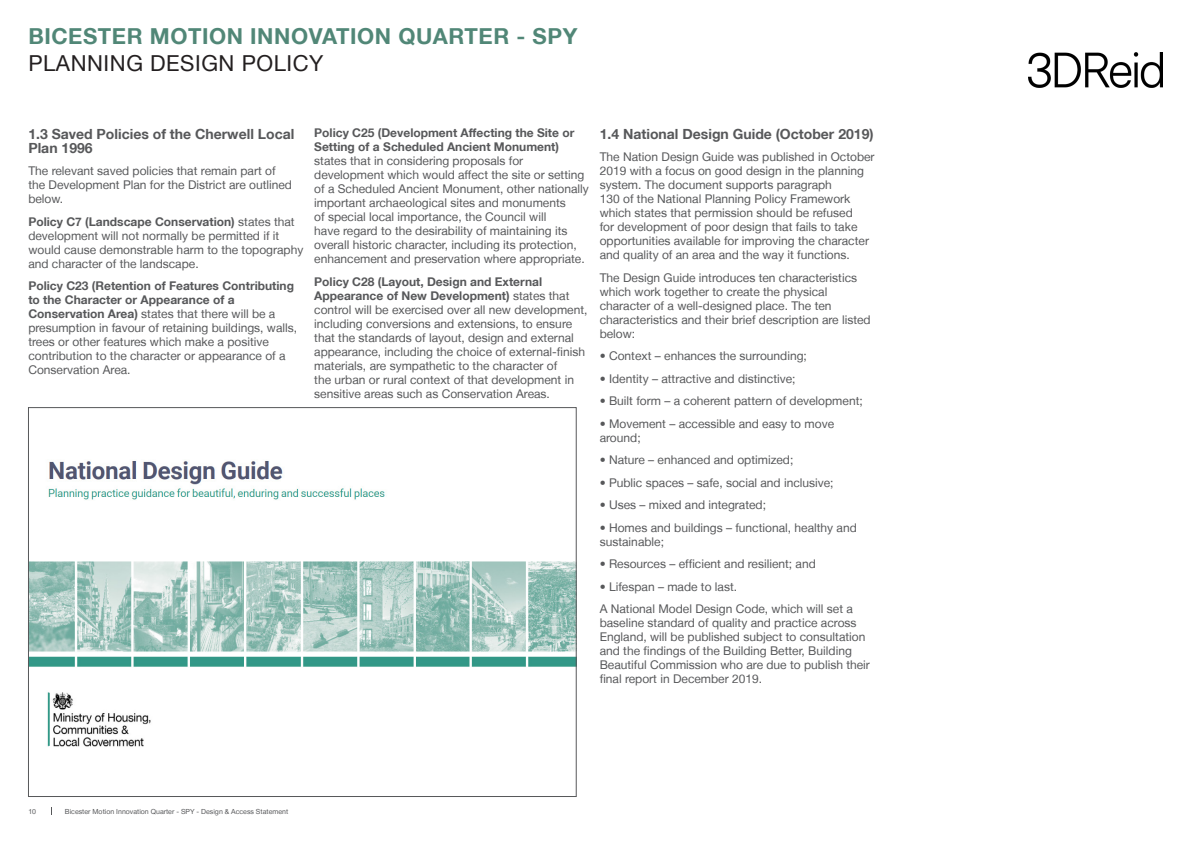
<style>
.page{position:relative;width:1191px;height:842px;background:#fff}
.page>*{position:absolute;margin:0;border:0;box-sizing:border-box;transform-origin:0 0}
.t1{font:700 22px "Helvetica Neue LT";letter-spacing:.025em;color:#518777}
.CHAPTER_Title{font:22px "Helvetica Neue LT";letter-spacing:.025em;color:#231f20}
.Body_Copy{font:700 14px/14px "Helvetica Neue LT";color:#57585a}
.Body_Copy-2{font:12px/14px "Helvetica Neue LT";color:#57585a}
.t2{font:7px "Helvetica Neue LT";color:#57585a}
.s1{font-weight:700}
</style>
<div class="page">
<img style="left:1028px;top:53px;width:134px;height:34px">
<img style="left:30px;top:461px;width:544px;height:286px">
<h1 class="t1" style="left:28px;top:23px;width:550px">BICESTER MOTION INNOVATION QUARTER - SPY</h1>
<p class="CHAPTER_Title" style="left:28px;top:50px;width:297px">PLANNING DESIGN POLICY</p>
<p class="Body_Copy" style="left:28px;top:126px;width:267px">1.3 Saved Policies of the Cherwell Local<br>Plan 1996</p>
<p class="Body_Copy-2" style="left:28px;top:164px;width:265px">The relevant saved policies that remain part of the Development Plan for the District are outlined below.</p>
<p class="Body_Copy-2" style="left:28px;top:214px;width:276px"><span class="s1">Policy C7 (Landscape Conservation)</span> states that development will not normally be permitted if it would cause demonstrable harm to the topography and character of the landscape.</p>
<p class="Body_Copy-2" style="left:28px;top:279px;width:270px"><span class="s1">Policy C23 (Retention of Features Contributing to the Character or Appearance of a Conservation Area)</span> states that there will be a presumption in favour of retaining buildings, walls, trees or other features which make a positive contribution to the character or appearance of a Conservation Area.</p>
<p class="Body_Copy-2" style="left:314px;top:126px;width:276px"><span class="s1">Policy C25 (Development Affecting the Site or Setting of a Scheduled Ancient Monument) </span>states that in considering proposals for development which would affect the site or setting of a Scheduled Ancient Monument, other nationally important archaeological sites and monuments<br>of special local importance, the Council will<br>have regard to the desirability of maintaining its overall historic character, including its protection, enhancement and preservation where appropriate.</p>
<p class="Body_Copy-2" style="left:314px;top:274px;width:275px"><span class="s1">Policy C28 (Layout, Design and External Appearance of New Development)</span> states that control will be exercised over all new development, including conversions and extensions, to ensure that the standards of layout, design and external appearance, including the choice of external-finish materials, are sympathetic to the character of<br>the urban or rural context of that development in sensitive areas such as Conservation Areas.</p>
<p class="Body_Copy" style="left:600px;top:126px;width:275px">1.4 National Design Guide (October 2019)</p>
<p class="Body_Copy-2" style="left:600px;top:150px;width:276px">The Nation Design Guide was published in October 2019 with a focus on good design in the planning system. The document supports paragraph<br>130 of the National Planning Policy Framework which states that permission should be refused<br>for development of poor design that fails to take opportunities available for improving the character and quality of an area and the way it functions.</p>
<p class="Body_Copy-2" style="left:600px;top:270px;width:272px">The Design Guide introduces ten characteristics which work together to create the physical character of a well-designed place. The ten characteristics and their brief description are listed below:</p>
<p class="Body_Copy-2" style="left:600px;top:349px;width:209px">• Context – enhances the surrounding;</p>
<p class="Body_Copy-2" style="left:600px;top:371px;width:197px">• Identity – attractive and distinctive;</p>
<p class="Body_Copy-2" style="left:600px;top:394px;width:264px">• Built form – a coherent pattern of development;</p>
<p class="Body_Copy-2" style="left:600px;top:416px;width:236px">• Movement – accessible and easy to move around;</p>
<p class="Body_Copy-2" style="left:600px;top:453px;width:195px">• Nature – enhanced and optimized;</p>
<p class="Body_Copy-2" style="left:600px;top:475px;width:235px">• Public spaces – safe, social and inclusive;</p>
<p class="Body_Copy-2" style="left:600px;top:498px;width:168px">• Uses – mixed and integrated;</p>
<p class="Body_Copy-2" style="left:600px;top:520px;width:258px">• Homes and buildings – functional, healthy and sustainable;</p>
<p class="Body_Copy-2" style="left:600px;top:557px;width:218px">• Resources – efficient and resilient; and</p>
<p class="Body_Copy-2" style="left:600px;top:579px;width:139px">• Lifespan – made to last.</p>
<p class="Body_Copy-2" style="left:600px;top:602px;width:272px">A National Model Design Code, which will set a baseline standard of quality and practice across England, will be published subject to consultation and the findings of the Building Better, Building Beautiful Commission who are due to publish their final report in December 2019.</p>
<p class="t2" style="left:28px;top:807px;width:9px">10</p>
<p class="t2" style="left:65px;top:807px;width:225px">Bicester Motion Innovation Quarter - SPY - Design &amp; Access Statement</p>
</div>
